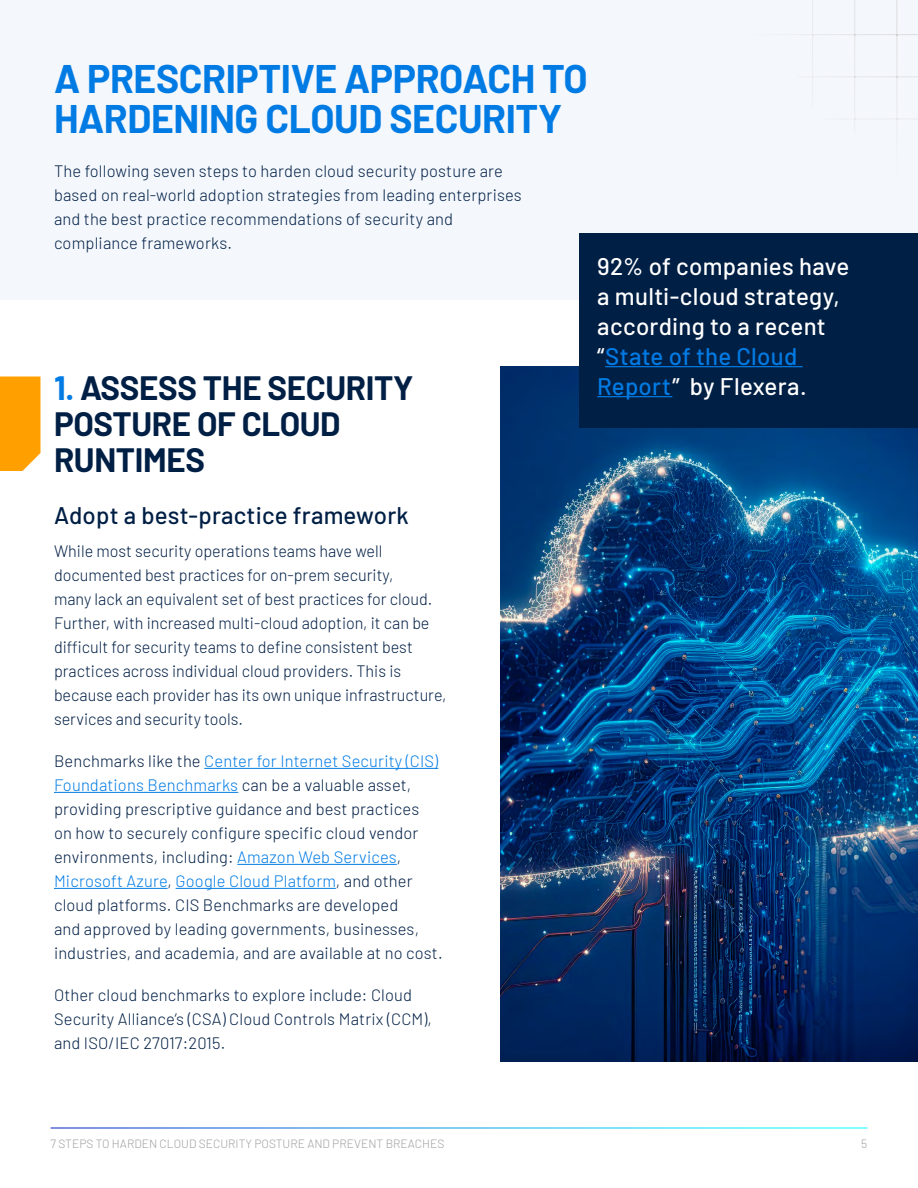
<style>
.page{position:relative;width:918px;height:1188px;background:#fff}
.page>*{position:absolute;margin:0;border:0;box-sizing:border-box;transform-origin:0 0}
.t1{font:700 39px/40.5px "Barlow";letter-spacing:-.01em;color:#007be4}
.t2{font:700 33px/36px "Barlow";letter-spacing:-.01em;color:#001f45}
.t3{font:500 24px/30px "Barlow";letter-spacing:.01em;color:#fff}
.t4{font:500 24px "Barlow";letter-spacing:.01em;color:#001f45}
.t5{font:300 16.5px/24px "Barlow";letter-spacing:.01em;color:#001f45}
.t6{font:300 12px "Barlow";color:#9d9fa2}
.s1{color:#007be4}
</style>
<div class="page">
<div style="left:0;top:0;width:918px;height:300px;background:#f4f7fc"></div>
<img style="left:500px;top:367px;width:418px;height:694px">
<hr style="left:748px;top:34px;width:64px;height:1px;background:#dbdbdb">
<hr style="left:813px;top:34px;width:41px;height:1px;background:#dbdbdb">
<hr style="left:855px;top:34px;width:41px;height:1px;background:#dbdbdb">
<hr style="left:824px;top:118px;width:30px;height:2px;background:#dbdbdb">
<hr style="left:855px;top:118px;width:41px;height:2px;background:#dbdbdb">
<hr style="left:897px;top:118px;width:21px;height:2px;background:#dbdbdb">
<hr style="left:813px;top:76px;width:41px;height:1px;background:#dbdbdb">
<hr style="left:855px;top:76px;width:41px;height:1px;background:#dbdbdb">
<hr style="left:896px;top:120px;width:1px;height:63px;background:#dbdbdb">
<hr style="left:896px;top:77px;width:1px;height:41px;background:#dbdbdb">
<hr style="left:896px;top:35px;width:1px;height:41px;background:#dbdbdb">
<hr style="left:896px;top:0;width:1px;height:34px;background:#dbdbdb">
<svg style="left:896px;top:34px;width:22px;height:1px"></svg>
<svg style="left:896px;top:76px;width:22px;height:1px"></svg>
<hr style="left:812px;top:77px;width:1px;height:31px;background:#dbdbdb">
<hr style="left:812px;top:35px;width:1px;height:41px;background:#dbdbdb">
<hr style="left:812px;top:0;width:1px;height:34px;background:#dbdbdb">
<hr style="left:854px;top:77px;width:1px;height:41px;background:#dbdbdb">
<hr style="left:854px;top:35px;width:1px;height:41px;background:#dbdbdb">
<hr style="left:854px;top:0;width:1px;height:34px;background:#dbdbdb">
<hr style="left:204px;top:768px;width:234px;height:1px;background:#007be4">
<hr style="left:54px;top:792px;width:184px;height:1px;background:#007be4">
<hr style="left:237px;top:864px;width:160px;height:1px;background:#007be4">
<hr style="left:54px;top:888px;width:114px;height:1px;background:#007be4">
<hr style="left:176px;top:888px;width:160px;height:1px;background:#007be4">
<div style="left:579px;top:233px;width:339px;height:195px;background:#001f45"></div>
<hr style="left:605px;top:366px;width:198px;height:1px;background:#007be4">
<hr style="left:597px;top:396px;width:75px;height:1px;background:#007be4">
<div style="left:0;top:377px;width:40px;height:94px;background:#ff9f00"></div>
<h1 class="t1" style="left:54px;top:56px;width:535px">A PRESCRIPTIVE APPROACH TO<br>HARDENING CLOUD SECURITY</h1>
<p class="t5" style="left:54px;top:158px;width:469px">The following seven steps to harden cloud security posture are based on real-world adoption strategies from leading enterprises and the best practice recommendations of security and compliance frameworks.</p>
<h2 class="t2" style="left:54px;top:367px;width:361px"><span class="s1">1.</span> ASSESS THE SECURITY<br>POSTURE OF CLOUD<br>RUNTIMES</h2>
<h3 class="t4" style="left:54px;top:498px;width:356px">Adopt a best-practice framework</h3>
<p class="t5" style="left:54px;top:538px;width:394px">While most security operations teams have well documented best practices for on-prem security,<br>many lack an equivalent set of best practices for cloud.<br>Further, with increased multi-cloud adoption, it can be difficult for security teams to define consistent best practices across individual cloud providers. This is because each provider has its own unique infrastructure, services and security tools.</p>
<p class="t5" style="left:54px;top:748px;width:390px">Benchmarks like the <span class="s1">Center for Internet Security (CIS)<br>Foundations Benchmarks</span> can be a valuable asset, providing prescriptive guidance and best practices<br>on how to securely configure specific cloud vendor environments, including: <span class="s1">Amazon Web Services</span>, <span class="s1">Microsoft Azure</span>, <span class="s1">Google Cloud Platform</span>, and other cloud platforms. CIS Benchmarks are developed<br>and approved by leading governments, businesses, industries, and academia, and are available at no cost.</p>
<p class="t5" style="left:54px;top:982px;width:379px">Other cloud benchmarks to explore include: Cloud<br>Security Alliance’s (CSA) Cloud Controls Matrix (CCM), and ISO/IEC 27017:2015.</p>
<h3 class="t3" style="left:597px;top:249px;width:254px">92% of companies have a multi-cloud strategy, according to a recent “<span class="s1">State of the Cloud<br>Report</span>” by Flexera.</h3>
<p class="t6" style="left:51px;top:1135px;width:395px">7 STEPS TO HARDEN CLOUD SECURITY POSTURE AND PREVENT BREACHES</p>
<p class="t6" style="left:861px;top:1135px;width:8px">5</p>
</div>
